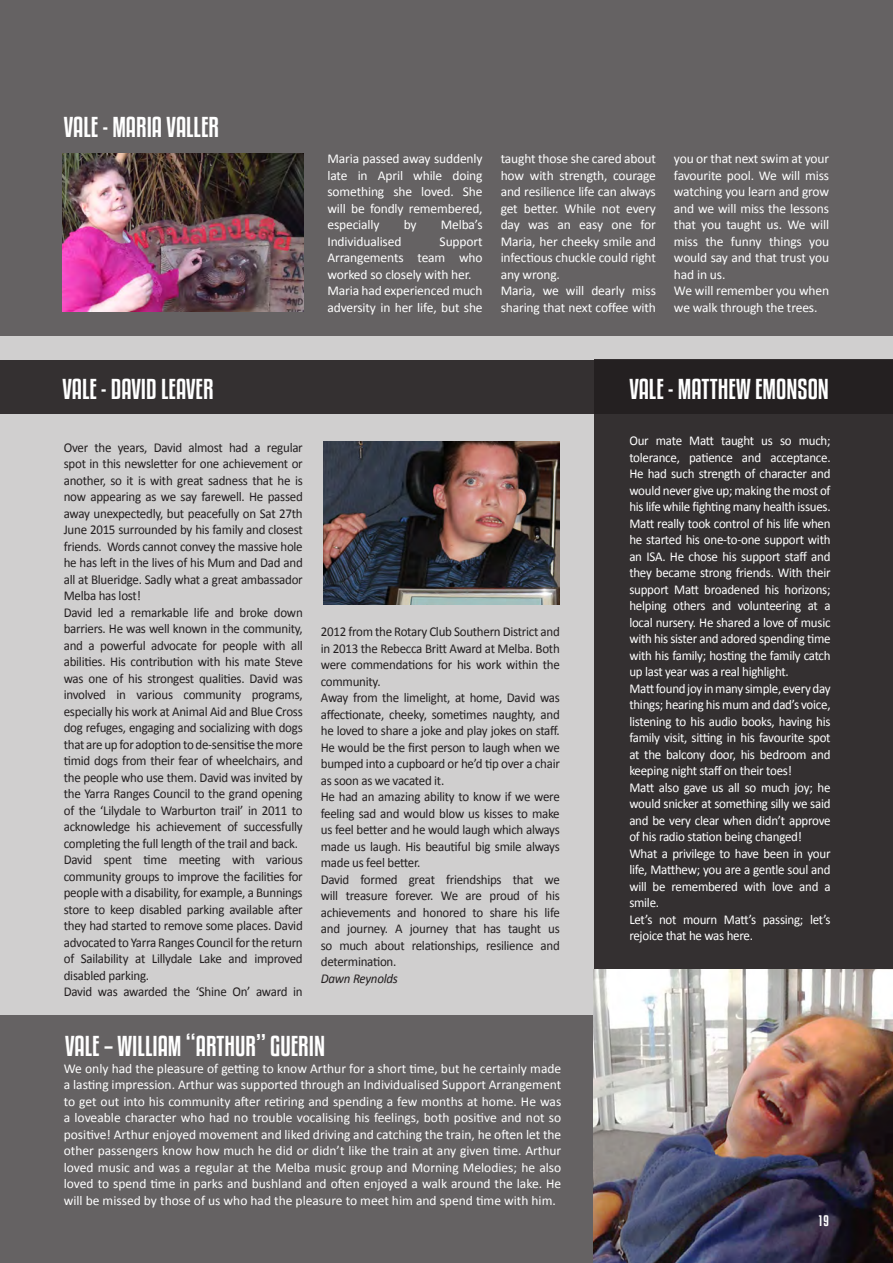
<style>
.page{position:relative;width:893px;height:1263px;background:#656263}
.page>*{position:absolute;margin:0;border:0;box-sizing:border-box;transform-origin:0 0}
.t1{font:25.5px "Kenyan Coffee Rg";color:#fff}
.t2{font:13.5px/16.5px "Calibri";letter-spacing:-.02em;color:#231f20;text-align:justify;scale:.96 1}
.t3{font:13.5px/16.5px "Calibri";letter-spacing:-.01em;color:#fff;text-align:justify}
.t4{font:13.5px/16.5px "Calibri";letter-spacing:-.01em;color:#fff;text-align:justify;scale:.96 1}
.t5{font:italic 13.5px "Calibri";letter-spacing:-.02em;color:#231f20;scale:.96 1}
.t6{font:13.5px "Kenyan Coffee Rg";color:#fff}
</style>
<div class="page">
<div style="left:0;top:336px;width:893px;height:679px;background:#d0cfcf"></div>
<img style="left:323px;top:442px;width:237px;height:163px">
<img style="left:63px;top:153px;width:240px;height:159px">
<div style="left:0;top:360px;width:893px;height:54px;background:#343031"></div>
<svg style="left:594px;top:360px;width:299px;height:609px;background:#322e2f"></svg>
<img style="left:594px;top:969px;width:299px;height:294px">
<p class="t1" style="left:64px;top:111px;width:157px">VALE - MARIA VALLER</p>
<p class="t3" style="left:327px;top:151px;width:157px">Maria passed away suddenly late in April while doing something she loved. She will be fondly remembered, especially</p>
<p class="t3" style="left:404px;top:216px;width:15px">by</p>
<p class="t3" style="left:441px;top:216px;width:43px">Melba’s</p>
<p class="t3" style="left:327px;top:233px;width:76px">Individualised</p>
<p class="t3" style="left:327px;top:233px;width:157px;text-indent:112px">Support Arrangements team who worked so closely with her.</p>
<p class="t3" style="left:327px;top:282px;width:157px">Maria had experienced much adversity in her life, but she</p>
<p class="t3" style="left:501px;top:150px;width:157px">taught those she cared about how with strength, courage and resilience life can always get better. While not every day was an easy one for Maria, her cheeky smile and infectious chuckle could right any wrong.</p>
<p class="t3" style="left:501px;top:283px;width:157px">Maria, we will dearly miss sharing that next coffee with</p>
<p class="t3" style="left:674px;top:151px;width:157px">you or that next swim at your favourite pool. We will miss watching you learn and grow and we will miss the lessons that you taught us. We will miss the funny things you would say and that trust you had in us.</p>
<p class="t3" style="left:674px;top:282px;width:157px">We will remember you when we walk through the trees.</p>
<p class="t1" style="left:62px;top:373px;width:153px">VALE - DAVID LEAVER</p>
<p class="t1" style="left:629px;top:373px;width:201px">VALE - MATTHEW EMONSON</p>
<p class="t4" style="left:629px;top:433px;width:211px">Our mate Matt taught us so much; tolerance, patience and acceptance.<br>He had such strength of character and would never give up; making the most of his life while fighting many health issues.</p>
<p class="t4" style="left:629px;top:515px;width:211px">Matt really took control of his life when he started his one-to-one support with an ISA. He chose his support staff and they became strong friends. With their support Matt broadened his horizons; helping others and volunteering at a local nursery. He shared a love of music with his sister and adored spending time with his family; hosting the family catch up last year was a real highlight.</p>
<p class="t4" style="left:629px;top:680px;width:211px">Mattfoundjoy inmany simple,everyday things; hearing his mum and dad’s voice, listening to his audio books, having his family visit, sitting in his favourite spot at the balcony door, his bedroom and keeping night staff on their toes!</p>
<p class="t4" style="left:629px;top:779px;width:211px">Matt also gave us all so much joy; he would snicker at something silly we said and be very clear when didn’t approve of his radio station being changed!</p>
<p class="t4" style="left:629px;top:845px;width:211px">What a privilege to have been in your life, Matthew; you are a gentle soul and will be remembered with love and a smile.</p>
<p class="t4" style="left:629px;top:911px;width:211px">Let’s not mourn Matt’s passing; let’s rejoice that he was here.</p>
<p class="t2" style="left:64px;top:439px;width:251px">Over the years, David almost had a regular spot in this newsletter for one achievement or another, so it is with great sadness that he is now appearing as we say farewell. He passed away unexpectedly, but peacefully on Sat 27th June 2015 surrounded by his family and closest friends. Words cannot convey the massive hole he has left in the lives of his Mum and Dad and all at Blueridge. Sadly what a great ambassador Melba has lost!</p>
<p class="t2" style="left:64px;top:604px;width:251px">David led a remarkable life and broke down barriers. He was well known in the community, and a powerful advocate for people with all abilities. His contribution with his mate Steve was one of his strongest qualities. David was involved in various community programs, especially his work at Animal Aid and Blue Cross dog refuges, engaging and socializing with dogs that areupfor adoptiontode-sensitise themore timid dogs from their fear of wheelchairs, and the people who use them. David was invited by the Yarra Ranges Council to the grand opening of the ‘Lilydale to Warburton trail’ in 2011 to acknowledge his achievement of successfully completing the full length of the trail and back.</p>
<p class="t2" style="left:64px;top:852px;width:251px">David spent time meeting with various community groups to improve the facilities for people with a disability, for example, a Bunnings store to keep disabled parking available after they had started to remove some places. David advocated to Yarra Ranges Council for the return of Sailability at Lillydale Lake and improved disabled parking.</p>
<p class="t2" style="left:64px;top:984px;width:250px">David was awarded the ‘Shine On’ award in</p>
<p class="t2" style="left:321px;top:624px;width:250px">2012 from the Rotary Club Southern District and in 2013 the Rebecca Britt Award at Melba. Both were commendations for his work within the community.</p>
<p class="t2" style="left:321px;top:690px;width:251px">Away from the limelight, at home, David was affectionate, cheeky, sometimes naughty, and he loved to share a joke and play jokes on staff.<br>He would be the first person to laugh when we bumped into a cupboard or he’d tip over a chair as soon as we vacated it.</p>
<p class="t2" style="left:321px;top:789px;width:250px">He had an amazing ability to know if we were feeling sad and would blow us kisses to make us feel better and he would laugh which always made us laugh. His beautiful big smile always made us feel better.</p>
<p class="t2" style="left:321px;top:871px;width:250px">David formed great friendships that we will treasure forever. We are proud of his achievements and honored to share his life and journey. A journey that has taught us so much about relationships, resilience and determination.</p>
<p class="t5" style="left:321px;top:969px;width:82px">Dawn Reynolds</p>
<p class="t1" style="left:65px;top:1031px;width:261px">VALE – WILLIAM “ARTHUR” GUERIN</p>
<p class="t3" style="left:64px;top:1060px;width:499px">We only had the pleasure of getting to know Arthur for a short time, but he certainly made a lasting impression. Arthur was supported through an Individualised Support Arrangement to get out into his community after retiring and spending a few months at home. He was a loveable character who had no trouble vocalising his feelings, both positive and not so positive! Arthur enjoyed movement and liked driving and catching the train, he often let the other passengers know how much he did or didn’t like the train at any given time. Arthur loved music and was a regular at the Melba music group and Morning Melodies; he also loved to spend time in parks and bushland and often enjoyed a walk around the lake. He will be missed by those of us who had the pleasure to meet him and spend time with him.</p>
<p class="t6" style="left:819px;top:1212px;width:12px">19</p>
</div>
